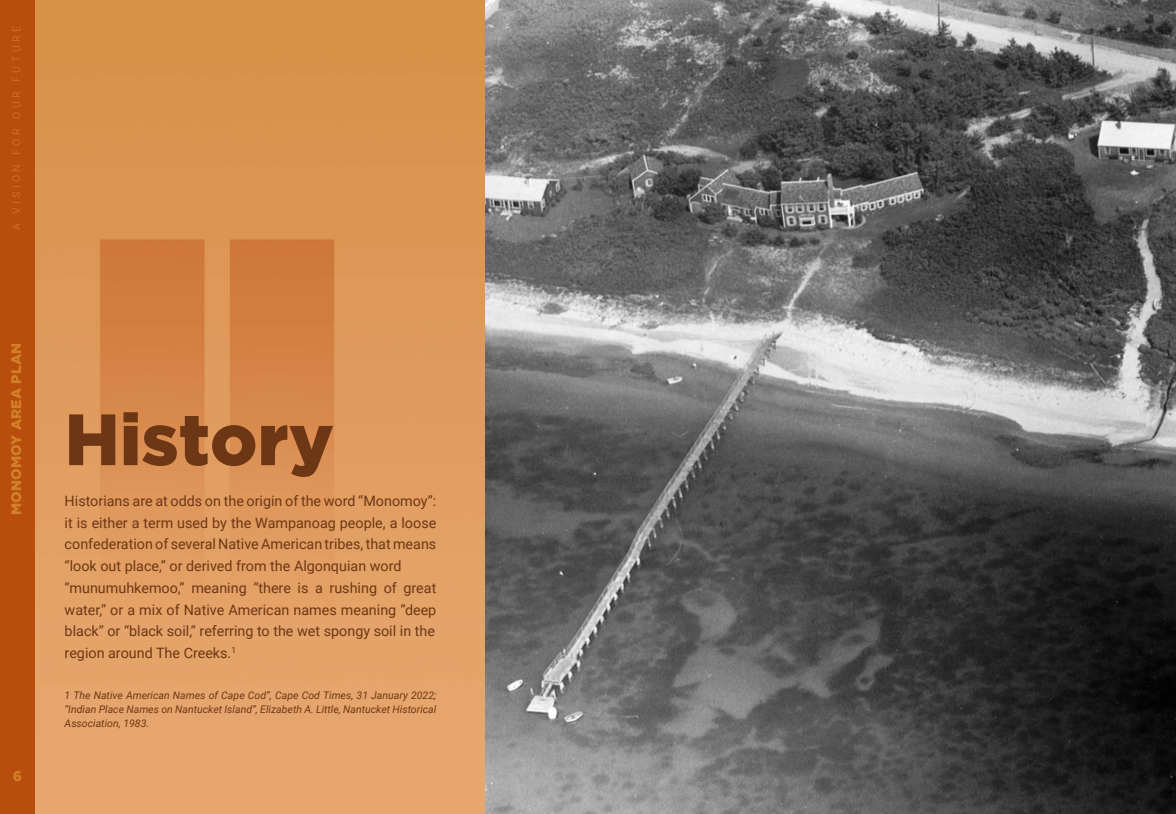
<style>
.page{position:relative;width:1176px;height:814px;background:#fff}
.page>*{position:absolute;margin:0;border:0;box-sizing:border-box;transform-origin:0 0}
.t1{font:900 72.45px "Gotham";color:#6d3716}
.t2{font:14.35px/21.7px "Roboto";color:#6d3716}
.t3{font:900 14px "Gotham";letter-spacing:.01em;color:#d28028}
.t4{font:900 14px "Gotham";color:#d28028}
.t5{font:italic 10.5px/14px "Roboto";color:#6d3716;text-align:justify}
.t6{font:300 10.5px "Roboto";letter-spacing:.325em;color:#d28028}
</style>
<div class="page">
<img style="left:484px;top:0;width:692px;height:814px">
<img style="left:35px;top:0;width:449px;height:814px">
<div style="left:0;top:0;width:35px;height:814px;background:#b84d0d"></div>
<p class="t6" style="left:9px;top:230px;width:205px;rotate:-90deg">A VISION FOR OUR FUTURE</p>
<p class="t3" style="left:8px;top:515px;width:173px;rotate:-90deg">MONOMOY AREA PLAN</p>
<p class="t4" style="left:13px;top:768px;width:11px">6</p>
<h1 class="t1" style="left:65px;top:397px;width:271px">History</h1>
<p class="t2" style="left:65px;top:489px;width:373px">Historians are at odds on the origin of the word “Monomoy”: it is either a term used by the Wampanoag people, a loose confederation of several Native American tribes, that means “look out place,” or derived from the Algonquian word “munumuhkemoo,” meaning “there is a rushing of great water,” or a mix of Native American names meaning “deep black” or “black soil,” referring to the wet spongy soil in the region around The Creeks.<sup>1</sup></p>
<p class="t5" style="left:65px;top:688px;width:373px">1 The Native American Names of Cape Cod”, Cape Cod Times, 31 January 2022; “Indian Place Names on Nantucket Island”, Elizabeth A. Little, Nantucket Historical Association, 1983.</p>
</div>
